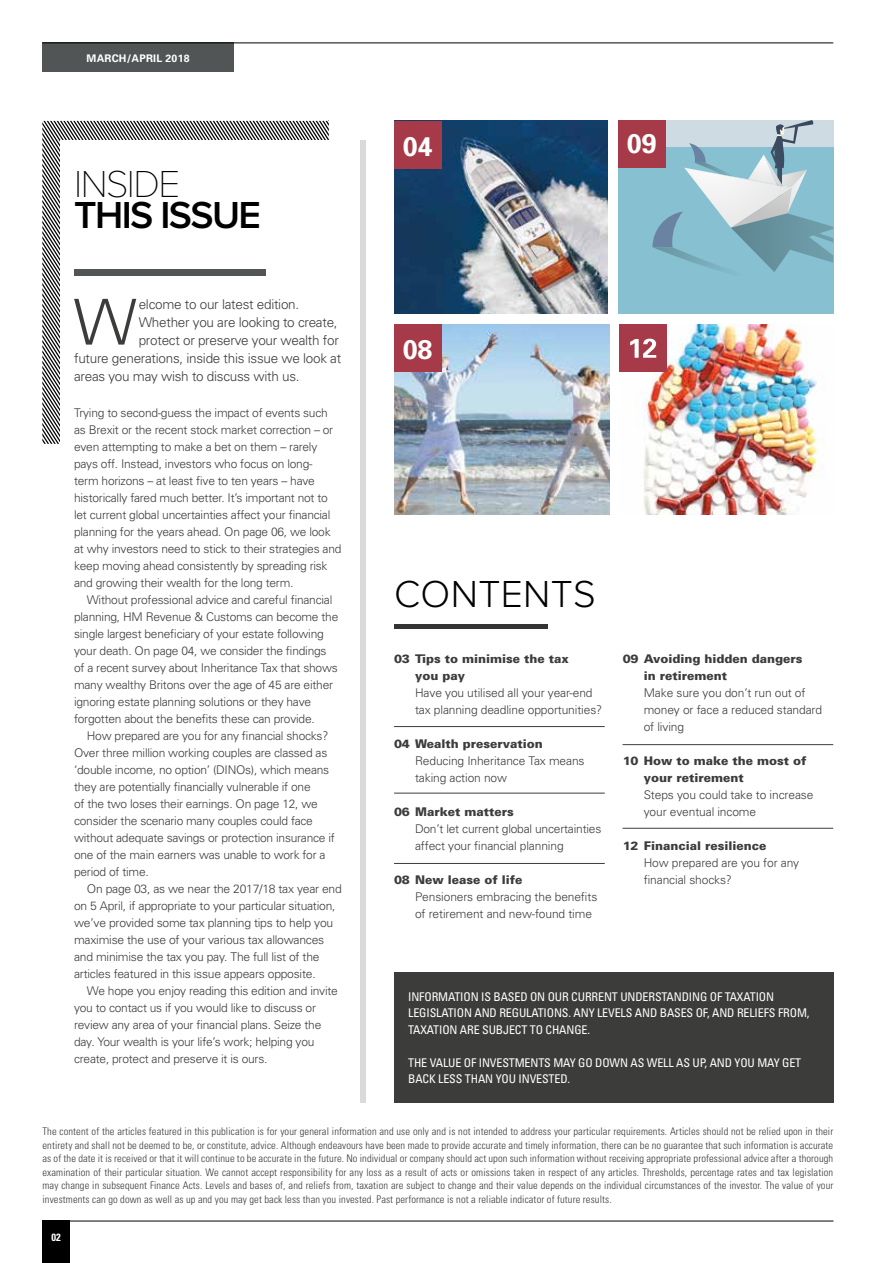
<style>
.page{position:relative;width:893px;height:1263px;background:#fff}
.page>*{position:absolute;margin:0;border:0;box-sizing:border-box;transform-origin:0 0}
.t1{font:300 63.3px "Univers";color:#3c3c3b}
.t2{font:600 39px "Proxima Nova A";letter-spacing:-.04em;color:#000}
.t3{font:300 39px "Proxima Nova A";letter-spacing:.01em;color:#000}
.t4{font:100 39px "Proxima Nova A";letter-spacing:-.04em;color:#000}
.t5{font:700 27px "Univers";color:#fff}
.t6{font:300 13.5px "Univers";letter-spacing:-.02em;color:#3c3c3b}
.t7{font:300 12px/17px "Univers";letter-spacing:-.02em;color:#3c3c3b}
.t8{font:condensed 12px/16.5px "Univers";letter-spacing:-.01em;color:#fff}
.t9{font:900 12px/17px "Univers";color:#3c3c3b}
.t10{font:300 condensed 10.5px/13.5px "Univers";letter-spacing:.01em;color:#3c3c3b;text-align:justify}
.t11{font:700 10.5px "Univers";letter-spacing:.02em;color:#fff}
.t12{font:700 condensed 10.5px "Univers";color:#fff}
</style>
<div class="page">
<hr style="left:43px;top:1221px;width:790px;height:1px;background:#000">
<div style="left:42px;top:1220px;width:28px;height:43px;background:#000"></div>
<img style="left:644px;top:324px;width:181px;height:190px">
<div style="left:42px;top:43px;width:192px;height:29px;background:#525556"></div>
<hr style="left:42px;top:43px;width:791px;height:1px;background:#000">
<svg style="left:42px;top:121px;width:287px;height:323px"></svg>
<div style="left:61px;top:140px;width:305px;height:800px;background:#fff"></div>
<img style="left:394px;top:324px;width:215px;height:190px">
<div style="left:360px;top:140px;width:6px;height:962px;background:#dadada"></div>
<div style="left:618px;top:148px;width:215px;height:166px;background:#87c1d1"></div>
<svg style="left:652px;top:120px;width:181px;height:152px"></svg>
<img style="left:394px;top:121px;width:214px;height:193px">
<hr style="left:394px;top:726px;width:211px;height:1px;background:#3c3c3b">
<hr style="left:623px;top:828px;width:210px;height:1px;background:#3c3c3b">
<hr style="left:623px;top:744px;width:210px;height:1px;background:#3c3c3b">
<hr style="left:394px;top:793px;width:211px;height:1px;background:#3c3c3b">
<hr style="left:394px;top:863px;width:211px;height:1px;background:#3c3c3b">
<div style="left:394px;top:973px;width:439px;height:130px;background:#3c3c3b"></div>
<div style="left:618px;top:120px;width:47px;height:47px;background:#a73a48"></div>
<div style="left:394px;top:324px;width:47px;height:48px;background:#a73a48"></div>
<div style="left:394px;top:121px;width:47px;height:47px;background:#a73a48"></div>
<div style="left:619px;top:324px;width:48px;height:48px;background:#a73a48"></div>
<div style="left:74px;top:269px;width:192px;height:6px;background:#525556"></div>
<svg style="left:630px;top:339px;width:26px;height:19px"></svg>
<hr style="left:394px;top:624px;width:153px;height:4px;background:#333332">
<p class="t11" style="left:87px;top:51px;width:104px">MARCH/APRIL 2018</p>
<h2 class="t4" style="left:74px;top:162px;width:108px">INSIDE</h2>
<h2 class="t2" style="left:74px;top:193px;width:189px">THIS ISSUE</h2>
<h1 class="t1" style="left:73px;top:284px;width:65px">W</h1>
<p class="t6" style="left:139px;top:296px;width:162px">elcome to our latest edition.</p>
<p class="t6" style="left:139px;top:314px;width:200px">Whether you are looking to create,</p>
<p class="t6" style="left:139px;top:332px;width:202px">protect or preserve your wealth for</p>
<p class="t6" style="left:74px;top:350px;width:269px">future generations, inside this issue we look at</p>
<p class="t6" style="left:74px;top:368px;width:227px">areas you may wish to discuss with us.</p>
<p class="t7" style="left:74px;top:404px;width:269px">Trying to second-guess the impact of events such as Brexit or the recent stock market correction – or even attempting to make a bet on them – rarely pays off. Instead, investors who focus on long-<br>term horizons – at least five to ten years – have historically fared much better. It’s important not to let current global uncertainties affect your financial planning for the years ahead. On page 06, we look at why investors need to stick to their strategies and keep moving ahead consistently by spreading risk and growing their wealth for the long term.</p>
<p class="t7" style="left:74px;top:591px;width:266px;text-indent:13px">Without professional advice and careful financial planning, HM Revenue &amp; Customs can become the single largest beneficiary of your estate following your death. On page 04, we consider the findings of a recent survey about Inheritance Tax that shows many wealthy Britons over the age of 45 are either ignoring estate planning solutions or they have forgotten about the benefits these can provide.</p>
<p class="t7" style="left:74px;top:727px;width:262px;text-indent:13px">How prepared are you for any financial shocks?<br>Over three million working couples are classed as ‘double income, no option’ (DINOs), which means they are potentially financially vulnerable if one<br>of the two loses their earnings. On page 12, we consider the scenario many couples could face without adequate savings or protection insurance if one of the main earners was unable to work for a period of time.</p>
<p class="t7" style="left:74px;top:880px;width:269px;text-indent:13px">On page 03, as we near the 2017/18 tax year end on 5 April, if appropriate to your particular situation, we’ve provided some tax planning tips to help you maximise the use of your various tax allowances and minimise the tax you pay. The full list of the articles featured in this issue appears opposite.</p>
<p class="t7" style="left:74px;top:982px;width:265px;text-indent:13px">We hope you enjoy reading this edition and invite you to contact us if you would like to discuss or review any area of your financial plans. Seize the day. Your wealth is your life’s work; helping you create, protect and preserve it is ours.</p>
<h3 class="t5" style="left:403px;top:129px;width:31px">04</h3>
<h3 class="t5" style="left:403px;top:332px;width:31px">08</h3>
<h3 class="t5" style="left:627px;top:126px;width:31px">09</h3>
<h2 class="t3" style="left:394px;top:572px;width:203px">CONTENTS</h2>
<p class="t9" style="left:415px;top:650px;width:155px;text-indent:-21px">03 Tips to minimise the tax you pay</p>
<p class="t7" style="left:415px;top:684px;width:189px">Have you utilised all your year-end tax planning deadline opportunities?</p>
<p class="t9" style="left:394px;top:735px;width:150px">04 Wealth preservation</p>
<p class="t7" style="left:415px;top:752px;width:171px">Reducing Inheritance Tax means taking action now</p>
<p class="t9" style="left:394px;top:803px;width:121px">06 Market matters</p>
<p class="t7" style="left:415px;top:820px;width:188px">Don’t let current global uncertainties affect your financial planning</p>
<p class="t9" style="left:394px;top:871px;width:130px">08 New lease of life</p>
<p class="t7" style="left:415px;top:888px;width:184px">Pensioners embracing the benefits of retirement and new-found time</p>
<p class="t9" style="left:644px;top:650px;width:160px;text-indent:-21px">09 Avoiding hidden dangers in retirement</p>
<p class="t7" style="left:644px;top:684px;width:180px">Make sure you don’t run out of money or face a reduced standard of living</p>
<p class="t9" style="left:644px;top:752px;width:164px;text-indent:-21px">10 How to make the most of your retirement</p>
<p class="t7" style="left:644px;top:786px;width:171px">Steps you could take to increase your eventual income</p>
<p class="t9" style="left:623px;top:837px;width:145px">12 Financial resilience</p>
<p class="t7" style="left:644px;top:854px;width:157px">How prepared are you for any financial shocks?</p>
<p class="t8" style="left:408px;top:988px;width:403px">INFORMATION IS BASED ON OUR CURRENT UNDERSTANDING OF TAXATION<br>LEGISLATION AND REGULATIONS. ANY LEVELS AND BASES OF, AND RELIEFS FROM,<br>TAXATION ARE SUBJECT TO CHANGE.</p>
<p class="t8" style="left:408px;top:1054px;width:395px">THE VALUE OF INVESTMENTS MAY GO DOWN AS WELL AS UP, AND YOU MAY GET<br>BACK LESS THAN YOU INVESTED.</p>
<p class="t10" style="left:43px;top:1124px;width:792px">The content of the articles featured in this publication is for your general information and use only and is not intended to address your particular requirements. Articles should not be relied upon in their entirety and shall not be deemed to be, or constitute, advice. Although endeavours have been made to provide accurate and timely information, there can be no guarantee that such information is accurate as of the date it is received or that it will continue to be accurate in the future. No individual or company should act upon such information without receiving appropriate professional advice after a thorough examination of their particular situation. We cannot accept responsibility for any loss as a result of acts or omissions taken in respect of any articles. Thresholds, percentage rates and tax legislation may change in subsequent Finance Acts. Levels and bases of, and reliefs from, taxation are subject to change and their value depends on the individual circumstances of the investor. The value of your investments can go down as well as up and you may get back less than you invested. Past performance is not a reliable indicator of future results.</p>
<p class="t12" style="left:51px;top:1230px;width:11px">02</p>
</div>
